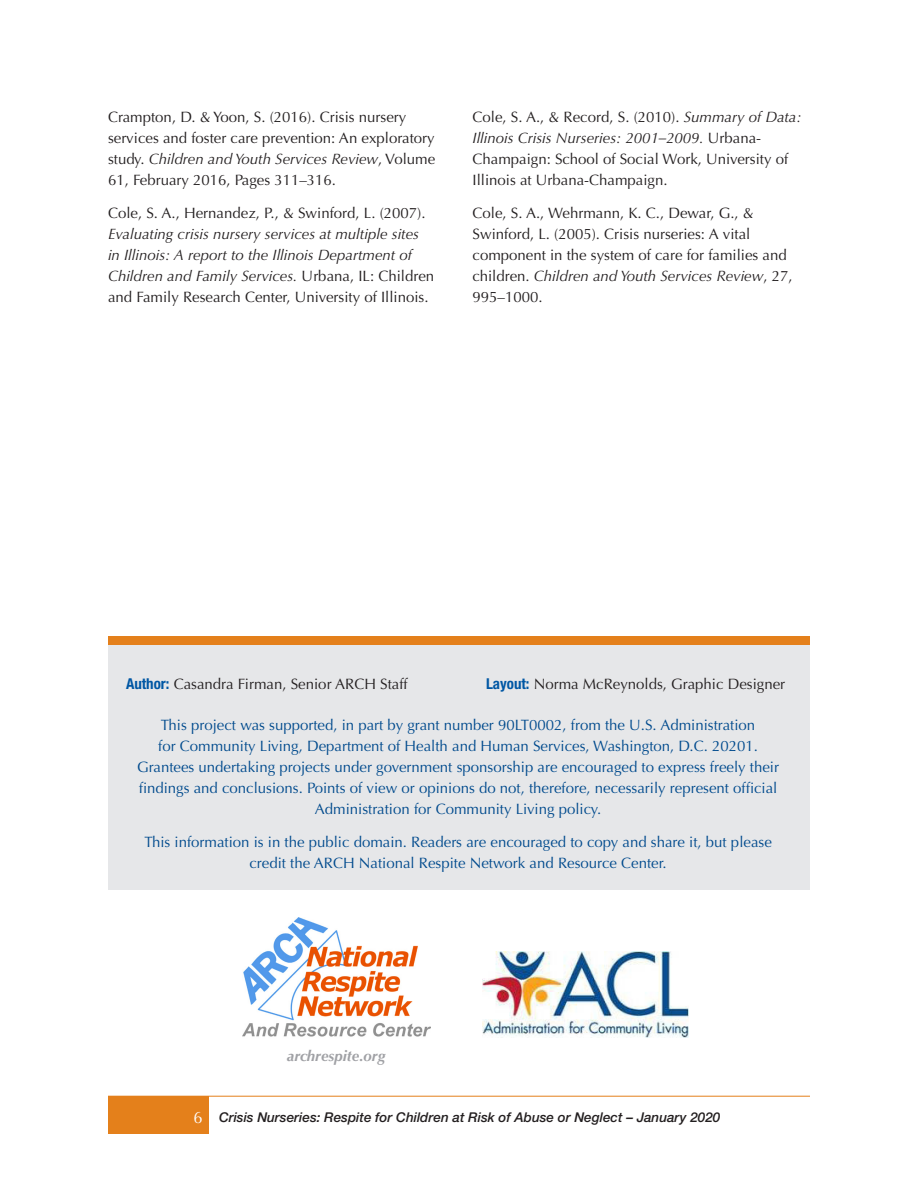
<style>
.page{position:relative;width:918px;height:1188px;background:#fff}
.page>*{position:absolute;margin:0;border:0;box-sizing:border-box;transform-origin:0 0}
.Body_Text{font:15px/21px "Optima";color:#231f20}
.Sidebar_Text{font:15px/21px "Optima";color:#004a8d;text-align:center}
.Body_Text-2{font:italic 15px/21px "Optima";color:#231f20}
.Body_Text-3{font:italic 700 15px "Optima";color:#a0a1a5}
.t1{font:italic 500 13.5px "Helvetica Neue";color:#231f20}
.s1{font-style:italic}
.s2{font-style:normal}
.s3{font-family:"Helvetica Neue";font-weight:700;font-stretch:condensed;color:#0057a4}
.s4{font-family:"Optima";font-weight:400;font-style:normal;font-size:16.5px;color:#fff}
</style>
<div class="page">
<div style="left:108px;top:1096px;width:101px;height:38px;background:#e4801b"></div>
<hr style="left:108px;top:1096px;width:702px;height:1px;background:#e4801b">
<div style="left:108px;top:636px;width:702px;height:254px;background:#e6e7e9"></div>
<img style="left:243px;top:917px;width:188px;height:120px">
<img style="left:482px;top:951px;width:206px;height:86px">
<div style="left:108px;top:636px;width:702px;height:9px;background:#e4801b"></div>
<p class="Body_Text" style="left:108px;top:106px;width:329px">Crampton, D. &amp; Yoon, S. (2016). Crisis nursery services and foster care prevention: An exploratory study. <span class="s1">Children and Youth Services Review</span>, Volume 61, February 2016, Pages 311–316.</p>
<p class="Body_Text-2" style="left:108px;top:202px;width:328px"><span class="s2">Cole, S. A., Hernandez, P., &amp; Swinford, L. (2007).<br></span>Evaluating crisis nursery services at multiple sites in Illinois: A report to the Illinois Department of Children and Family Services. <span class="s2">Urbana, IL: Children and Family Research Center, University of Illinois.</span></p>
<p class="Body_Text" style="left:472px;top:106px;width:330px">Cole, S. A., &amp; Record, S. (2010). <span class="s1">Summary of Data:<br>Illinois Crisis Nurseries: 2001–2009.</span> Urbana-Champaign: School of Social Work, University of Illinois at Urbana-Champaign.</p>
<p class="Body_Text" style="left:472px;top:202px;width:322px">Cole, S. A., Wehrmann, K. C., Dewar, G., &amp; Swinford, L. (2005). Crisis nurseries: A vital component in the system of care for families and children. <span class="s1">Children and Youth Services Review</span>, 27, 995–1000.</p>
<p class="Body_Text" style="left:126px;top:674px;width:283px"><span class="s3">Author:</span> Casandra Firman, Senior ARCH Staff</p>
<p class="Body_Text" style="left:486px;top:674px;width:301px"><span class="s3">Layout:</span> Norma McReynolds, Graphic Designer</p>
<p class="Sidebar_Text" style="left:137px;top:715px;width:643px">This project was supported, in part by grant number 90LT0002, from the U.S. Administration<br>for Community Living, Department of Health and Human Services, Washington, D.C. 20201.<br>Grantees undertaking projects under government sponsorship are encouraged to express freely their findings and conclusions. Points of view or opinions do not, therefore, necessarily represent official Administration for Community Living policy.</p>
<p class="Sidebar_Text" style="left:144px;top:832px;width:629px">This information is in the public domain. Readers are encouraged to copy and share it, but please credit the ARCH National Respite Network and Resource Center.</p>
<p class="Body_Text-3" style="left:287px;top:1047px;width:100px">archrespite.org</p>
<p class="t1" style="left:194px;top:1109px;width:528px"><span class="s4">6</span> Crisis Nurseries: Respite for Children at Risk of Abuse or Neglect – January 2020</p>
</div>
